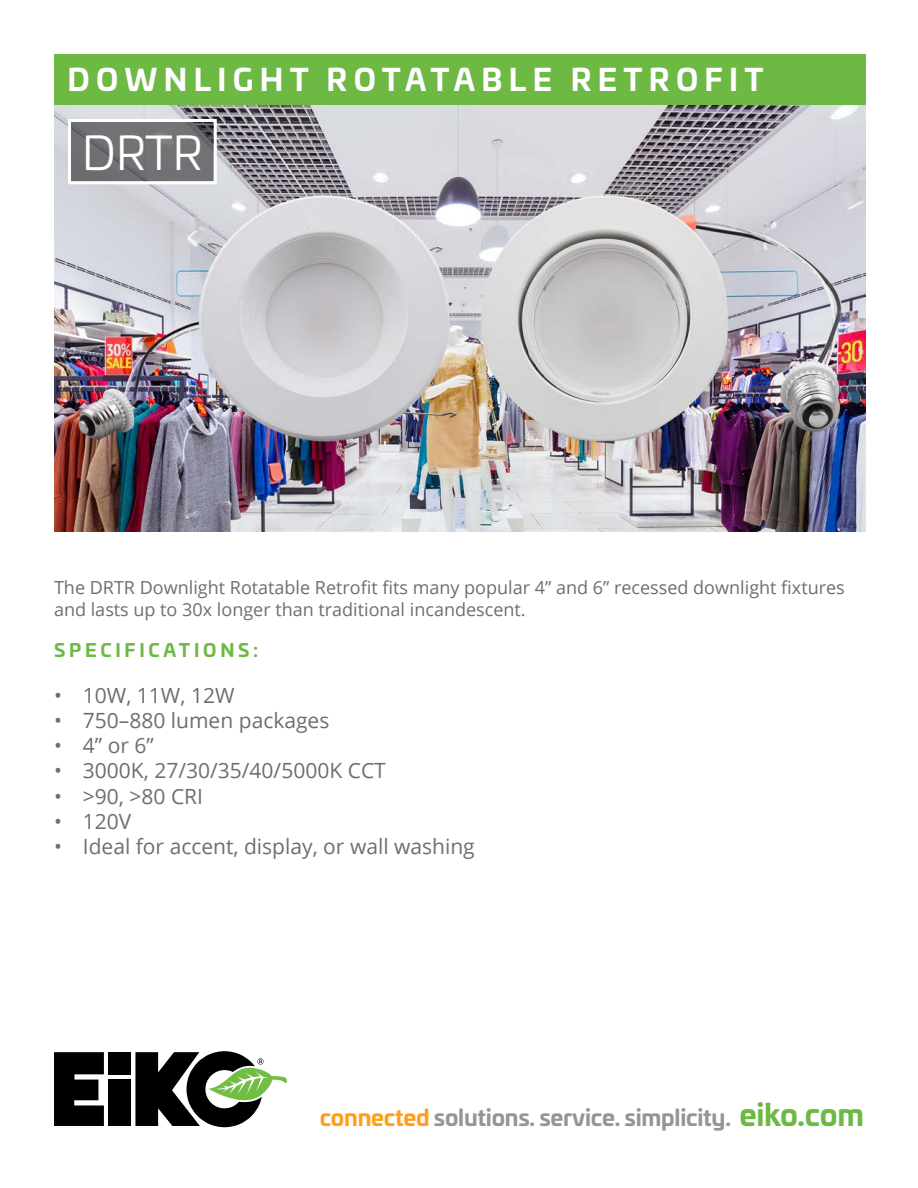
<style>
.page{position:relative;width:918px;height:1188px;background:#fff}
.page>*{position:absolute;margin:0;border:0;box-sizing:border-box;transform-origin:0 0}
.t1{font:46.05px "Univia Pro";color:#fff}
.t2{font:700 30px "Univia Pro";letter-spacing:.21em;color:#fff}
.t3{font:700 22.5px "Univia Pro";letter-spacing:-.01em;color:#939598}
.t4{font:21px "Open Sans";color:#6d6e71}
.t5{font:18px/21.6px "Open Sans";color:#6d6e71}
.t6{font:700 18px "Univia Pro";letter-spacing:.21em;color:#6eb844}
.s1{color:#ff9e18}
.s2{font-size:30px;color:#6eb844}
</style>
<div class="page">
<img style="left:54px;top:105px;width:811px;height:426px">
<svg style="left:54px;top:1052px;width:50px;height:74px;background:#1d1d1d"></svg>
<div style="left:109px;top:1052px;width:22px;height:22px;background:#000"></div>
<div style="left:109px;top:1079px;width:22px;height:47px;background:#000"></div>
<svg style="left:135px;top:1051px;width:152px;height:76px"></svg>
<div style="left:54px;top:54px;width:811px;height:51px;background:#6eb844"></div>
<svg style="left:72px;top:123px;width:141px;height:57px;background:#6f6f72"></svg>
<div style="left:68px;top:119px;width:149px;height:65px;border:3px solid #fff"></div>
<h2 class="t2" style="left:68px;top:56px;width:697px">DOWNLIGHT ROTATABLE RETROFIT</h2>
<h1 class="t1" style="left:82px;top:120px;width:122px">DRTR</h1>
<p class="t5" style="left:54px;top:576px;width:792px">The DRTR Downlight Rotatable Retrofit fits many popular 4” and 6” recessed downlight fixtures and lasts up to 30x longer than traditional incandescent.</p>
<p class="t6" style="left:54px;top:636px;width:206px">SPECIFICATIONS:</p>
<p class="t4" style="left:54px;top:681px;width:182px">• 10W, 11W, 12W</p>
<p class="t4" style="left:54px;top:706px;width:277px">• 750–880 lumen packages</p>
<p class="t4" style="left:54px;top:731px;width:101px">• 4” or 6”</p>
<p class="t4" style="left:54px;top:756px;width:333px">• 3000K, 27/30/35/40/5000K CCT</p>
<p class="t4" style="left:54px;top:782px;width:151px">• &gt;90, &gt;80 CRI</p>
<p class="t4" style="left:54px;top:807px;width:79px">• 120V</p>
<p class="t4" style="left:54px;top:832px;width:422px">• Ideal for accent, display, or wall washing</p>
<p class="t3" style="left:320px;top:1100px;width:546px"><span class="s1">connected</span> solutions. service. simplicity. <span class="s2">eiko.com</span></p>
</div>
